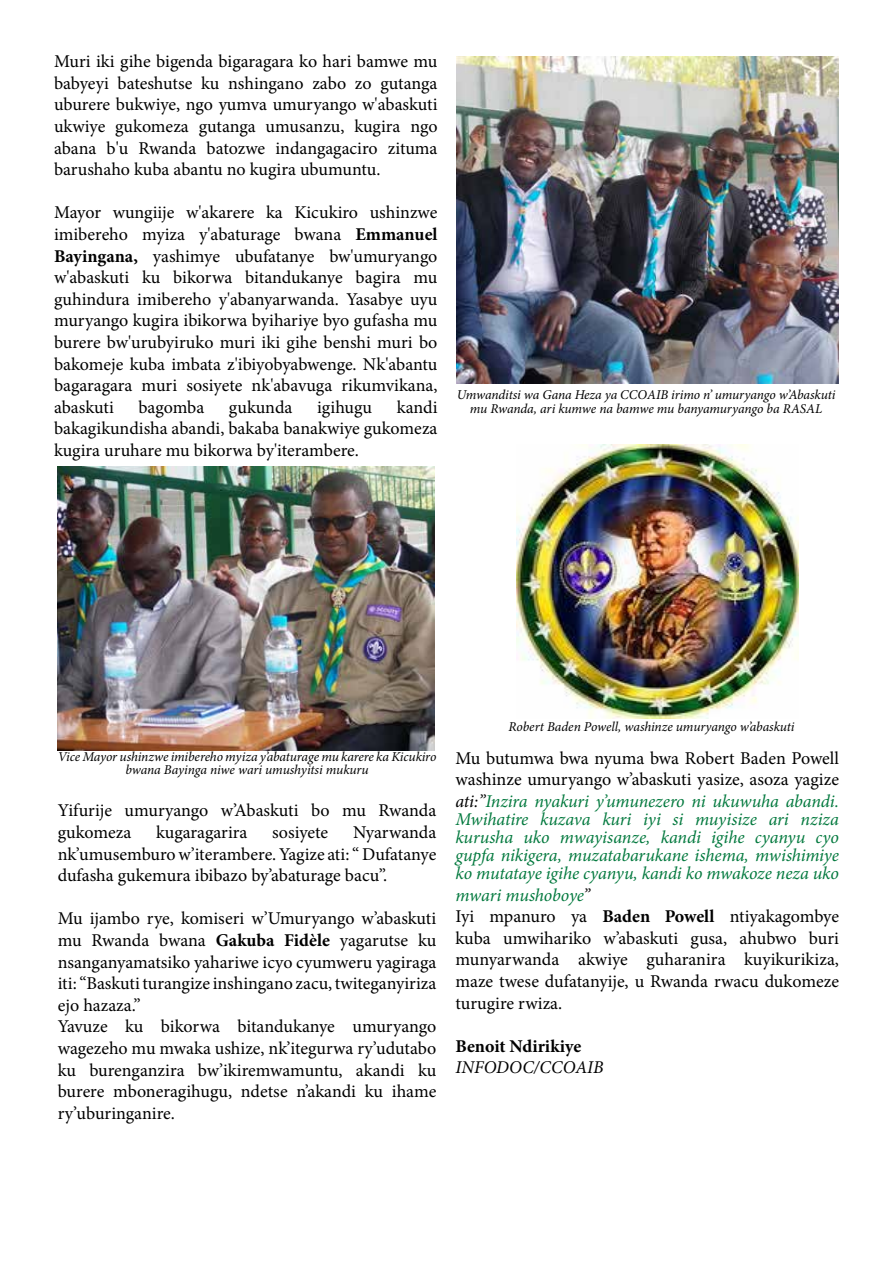
<style>
.page{position:relative;width:893px;height:1263px;background:#fff}
.page>*{position:absolute;margin:0;border:0;box-sizing:border-box;transform-origin:0 0}
.t1{font:18px/21.6px "Minion Pro";color:#000;text-align:justify}
.t2{font:italic 18px/18px "Minion Pro";letter-spacing:-.005em;color:#03793e;text-align:justify}
.t3{font:700 18px "Minion Pro";color:#000}
.t4{font:italic 18px "Minion Pro";color:#000}
.t5{font:italic 13.5px/13.5px "Minion Pro";letter-spacing:-.01em;color:#000;text-align:center}
.s1{font-weight:700}
.s2{font-style:italic}
.s3{font-style:italic;color:#03793e}
.s4{font-style:italic;color:#050303}
</style>
<div class="page">
<img style="left:58px;top:466px;width:377px;height:284px">
<img style="left:516px;top:444px;width:282px;height:275px">
<img style="left:457px;top:57px;width:382px;height:327px">
<p class="t1" style="left:54px;top:51px;width:385px">Muri iki gihe bigenda bigaragara ko hari bamwe mu babyeyi bateshutse ku nshingano zabo zo gutanga uburere bukwiye, ngo yumva umuryango w'abaskuti ukwiye gukomeza gutanga umusanzu, kugira ngo abana b'u Rwanda batozwe indangagaciro zituma barushaho kuba abantu no kugira ubumuntu.</p>
<p class="t1" style="left:54px;top:202px;width:385px">Mayor wungiije w'akarere ka Kicukiro ushinzwe imibereho myiza y'abaturage bwana <span class="s1">Emmanuel Bayingana,</span> yashimye ubufatanye bw'umuryango w'abaskuti ku bikorwa bitandukanye bagira mu guhindura imibereho y'abanyarwanda. Yasabye uyu muryango kugira ibikorwa byihariye byo gufasha mu burere bw'urubyiruko muri iki gihe benshi muri bo bakomeje kuba imbata z'ibiyobyabwenge. Nk'abantu bagaragara muri sosiyete nk'abavuga rikumvikana, abaskuti</p>
<p class="t1" style="left:54px;top:396px;width:385px;text-indent:343px">kandi bakagikundisha abandi, bakaba banakwiye gukomeza kugira uruhare mu bikorwa by'iterambere.</p>
<p class="t1" style="left:138px;top:396px;width:67px">bagomba</p>
<p class="t1" style="left:229px;top:396px;width:65px">gukunda</p>
<p class="t1" style="left:317px;top:396px;width:57px">igihugu</p>
<p class="t5" style="left:457px;top:388px;width:380px">Umwanditsi wa Gana Heza ya CCOAIB irimo n’ umuryango w’Abaskuti mu Rwanda, ari kumwe na bamwe mu banyamuryango ba RASAL</p>
<p class="t5" style="left:58px;top:749px;width:380px">Vice Mayor ushinzwe imibereho myiza y’abaturage mu karere ka Kicukiro bwana Bayinga niwe wari umushyitsi mukuru</p>
<p class="t1" style="left:58px;top:800px;width:380px">Yifurije umuryango w’Abaskuti bo mu Rwanda gukomeza</p>
<p class="t1" style="left:58px;top:821px;width:380px;text-indent:295px">Nyarwanda nk’umusemburo w’iterambere. Yagize ati: “ Dufatanye dufasha gukemura ibibazo by’abaturage bacu”.</p>
<p class="t1" style="left:58px;top:908px;width:380px;text-align:left">Mu ijambo rye, komiseri w’Umuryango w’abaskuti mu Rwanda bwana <span class="s1">Gakuba Fidèle</span> yagarutse ku nsanganyamatsiko yahariwe icyo cyumweru yagiraga iti: “Baskuti turangize inshingano zacu, twiteganyiriza ejo hazaza.”<br>Yavuze ku bikorwa bitandukanye umuryango wagezeho mu mwaka ushize, nk’itegurwa ry’udutabo ku burenganzira bw’ikiremwamuntu, akandi ku burere mboneragihugu, ndetse n’akandi ku ihame ry’uburinganire.</p>
<p class="t1" style="left:156px;top:821px;width:93px">kugaragarira</p>
<p class="t1" style="left:272px;top:821px;width:58px">sosiyete</p>
<p class="t5" style="left:508px;top:720px;width:287px">Robert Baden Powell, washinze umuryango w’abaskuti</p>
<p class="t1" style="left:455px;top:747px;width:385px">Mu butumwa bwa nyuma bwa Robert Baden Powell washinze umuryango w’abaskuti yasize, asoza yagize <span class="s2">ati:”</span><span class="s3">Inzira nyakuri y’umunezero ni ukuwuha abandi.</span></p>
<p class="t2" style="left:455px;top:810px;width:385px">Mwihatire kuzava kuri iyi si muyisize ari nziza kurusha uko mwayisanze, kandi igihe cyanyu cyo gupfa nikigera, muzatabarukane ishema, mwishimiye ko mutataye igihe cyanyu, kandi ko mwakoze neza uko</p>
<p class="t1" style="left:455px;top:884px;width:385px;text-align:left"><span class="s3">mwari mushoboye</span><span class="s4">”<br></span>Iyi mpanuro ya <span class="s1">Baden Powell</span> ntiyakagombye kuba umwihariko w’abaskuti gusa, ahubwo buri munyarwanda akwiye guharanira kuyikurikiza, maze twese dufatanyije, u Rwanda rwacu dukomeze turugire rwiza.</p>
<p class="t3" style="left:455px;top:1033px;width:127px">Benoit Ndirikiye</p>
<p class="t4" style="left:455px;top:1055px;width:150px">INFODOC/CCOAIB</p>
</div>
